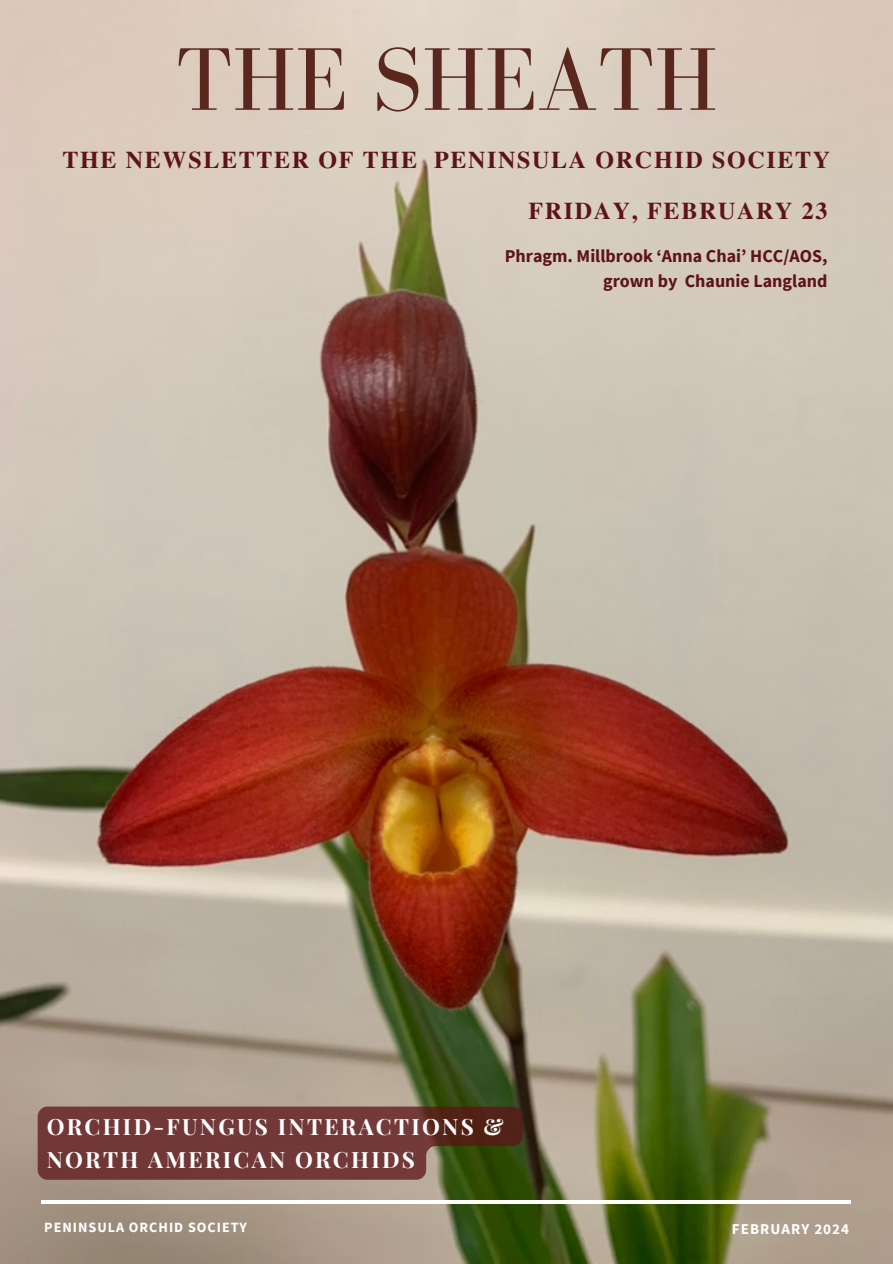
<style>
.page{position:relative;width:893px;height:1264px;background:#fff}
.page>*{position:absolute;margin:0;border:0;box-sizing:border-box;transform-origin:0 0}
.t1{font:91.5px "Bodoni FLF";color:#5a271f}
.t2{font:700 24px "Te X Gyre Termes";letter-spacing:.07em;color:#5d1419}
.t3{font:700 22.5px/33.8px "Playfair Display";letter-spacing:.1em;color:#fefefe}
.t4{font:700 18px/24.8px "Source Sans Pro";color:#5d1419;text-align:right}
.t5{font:700 15px "Source Sans Pro";letter-spacing:.07em;color:#fff}
.t6{font:700 14.1px "Source Sans Pro";letter-spacing:.07em;color:#fff}
</style>
<div class="page">
<img style="left:0;top:0;width:892px;height:1263px">
<svg style="left:38px;top:1106px;width:484px;height:73px;background:#6b3932"></svg>
<svg style="left:42px;top:1199px;width:808px;height:4px"></svg>
<h1 class="t1" style="left:176px;top:30px;width:543px">THE SHEATH</h1>
<h2 class="t2" style="left:62px;top:142px;width:769px">THE NEWSLETTER OF THE PENINSULA ORCHID SOCIETY</h2>
<h2 class="t2" style="left:528px;top:192px;width:300px">FRIDAY, FEBRUARY 23</h2>
<p class="t4" style="left:505px;top:243px;width:324px">Phragm. Millbrook ‘Anna Chai’ HCC/AOS, grown by Chaunie Langland</p>
<p class="t3" style="left:47px;top:1108px;width:458px">ORCHID-FUNGUS INTERACTIONS &amp;<br>NORTH AMERICAN ORCHIDS</p>
<h3 class="t6" style="left:44px;top:1217px;width:204px">PENINSULA ORCHID SOCIETY</h3>
<h2 class="t5" style="left:731px;top:1219px;width:119px">FEBRUARY 2024</h2>
</div>
